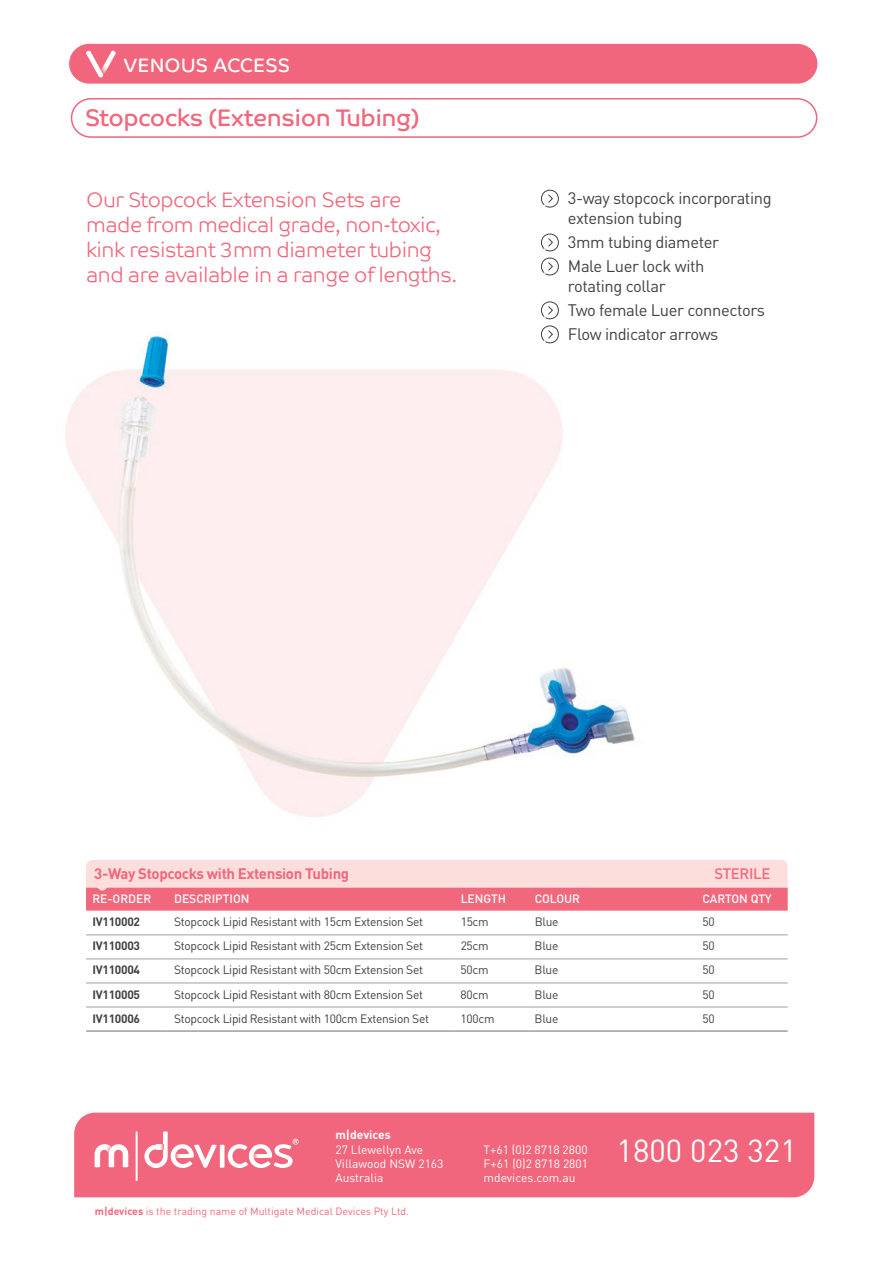
<style>
.page{position:relative;width:893px;height:1263px;background:#fff}
.page>*{position:absolute;margin:0;border:0;box-sizing:border-box;transform-origin:0 0}
.t1{font:31.5px "DIN Pro";color:#fdfefe}
.t2{font:24px "Co Text";letter-spacing:-.025em;color:#f1677c}
.t3{font:300 21px/25.2px "Co Text";letter-spacing:-.025em;color:#f1677c}
.t4{font:19.5px "Co Text";color:#fff}
.t5{font:16.5px/24px "DIN Pro";letter-spacing:-.025em;color:#414042}
.t6{font:700 15px "DIN Pro";letter-spacing:-.025em;color:#f1677c}
.t7{font:500 15px "DIN Pro";letter-spacing:-.025em;color:#f1677c}
.t8{font:12px "DIN Pro";letter-spacing:-.025em;color:#414042}
.t9{font:12px/14.4px "DIN Pro";color:#fffefe}
.t10{font:500 12px "DIN Pro";color:#fff}
.t11{font:700 12px "DIN Pro";letter-spacing:-.025em;color:#414042}
.t12{font:700 12px "DIN Pro";color:#fffefe}
.t13{font:10.5px "DIN Pro";color:#f1667c}
.s1{font-weight:700}
</style>
<div class="page">
<img style="left:65px;top:332px;width:570px;height:485px">
<svg style="left:86px;top:935px;width:702px;height:72px"></svg>
<hr style="left:86px;top:934px;width:82px;height:1px;background:#9d9fa2">
<hr style="left:86px;top:958px;width:82px;height:1px;background:#9d9fa2">
<hr style="left:86px;top:982px;width:82px;height:1px;background:#9d9fa2">
<hr style="left:86px;top:1007px;width:82px;height:1px;background:#9d9fa2">
<hr style="left:168px;top:934px;width:286px;height:1px;background:#9d9fa2">
<hr style="left:454px;top:934px;width:74px;height:1px;background:#9d9fa2">
<hr style="left:528px;top:934px;width:168px;height:1px;background:#9d9fa2">
<hr style="left:696px;top:934px;width:92px;height:1px;background:#9d9fa2">
<hr style="left:168px;top:958px;width:286px;height:1px;background:#9d9fa2">
<hr style="left:454px;top:958px;width:74px;height:1px;background:#9d9fa2">
<hr style="left:528px;top:958px;width:168px;height:1px;background:#9d9fa2">
<hr style="left:696px;top:958px;width:92px;height:1px;background:#9d9fa2">
<hr style="left:168px;top:982px;width:286px;height:1px;background:#9d9fa2">
<hr style="left:454px;top:982px;width:74px;height:1px;background:#9d9fa2">
<hr style="left:528px;top:982px;width:168px;height:1px;background:#9d9fa2">
<hr style="left:696px;top:982px;width:92px;height:1px;background:#9d9fa2">
<hr style="left:168px;top:1007px;width:286px;height:1px;background:#9d9fa2">
<hr style="left:454px;top:1007px;width:74px;height:1px;background:#9d9fa2">
<hr style="left:528px;top:1007px;width:168px;height:1px;background:#9d9fa2">
<hr style="left:696px;top:1007px;width:92px;height:1px;background:#9d9fa2">
<hr style="left:86px;top:1030px;width:82px;height:2px;background:#9d9fa2">
<hr style="left:168px;top:1030px;width:286px;height:2px;background:#9d9fa2">
<hr style="left:454px;top:1030px;width:74px;height:2px;background:#9d9fa2">
<hr style="left:528px;top:1030px;width:168px;height:2px;background:#9d9fa2">
<hr style="left:696px;top:1030px;width:92px;height:2px;background:#9d9fa2">
<svg style="left:86px;top:860px;width:702px;height:51px;background:#f7a8b1"></svg>
<svg style="left:541px;top:189px;width:18px;height:19px"></svg>
<svg style="left:541px;top:233px;width:18px;height:43px"></svg>
<svg style="left:541px;top:301px;width:19px;height:43px"></svg>
<div style="left:70px;top:45px;width:747px;height:38px;background:#f1667c;border-radius:19px"></div>
<div style="left:69px;top:44px;width:748px;height:40px;border:2px solid #f1667c;border-radius:19px"></div>
<div style="left:74px;top:1112px;width:740px;height:85px;background:#f1667c"></div>
<svg style="left:95px;top:1144px;width:33px;height:23px"></svg>
<svg style="left:136px;top:1131px;width:2px;height:50px"></svg>
<svg style="left:144px;top:1131px;width:155px;height:37px"></svg>
<div style="left:71px;top:98px;width:746px;height:40px;border:2px solid #f1667c;border-radius:19px"></div>
<svg style="left:86px;top:51px;width:30px;height:26px"></svg>
<h3 class="t4" style="left:124px;top:54px;width:168px">VENOUS ACCESS</h3>
<h2 class="t2" style="left:85px;top:104px;width:336px">Stopcocks (Extension Tubing)</h2>
<h3 class="t3" style="left:86px;top:187px;width:373px">Our Stopcock Extension Sets are made from medical grade, non-toxic, kink resistant 3mm diameter tubing and are available in a range of lengths.</h3>
<h3 class="t5" style="left:568px;top:187px;width:205px;line-height:19.8px">3-way stopcock incorporating extension tubing</h3>
<h3 class="t5" style="left:568px;top:229px;width:153px">3mm tubing diameter<br>Male Luer lock with</h3>
<h3 class="t5" style="left:568px;top:273px;width:198px">rotating collar<br>Two female Luer connectors<br>Flow indicator arrows</h3>
<p class="t6" style="left:94px;top:861px;width:256px">3-Way Stopcocks with Extension Tubing</p>
<p class="t7" style="left:715px;top:862px;width:57px">STERILE</p>
<p class="t10" style="left:92px;top:890px;width:60px">RE-ORDER</p>
<p class="t10" style="left:174px;top:890px;width:77px">DESCRIPTION</p>
<p class="t10" style="left:461px;top:890px;width:47px">LENGTH</p>
<p class="t10" style="left:535px;top:890px;width:47px">COLOUR</p>
<p class="t10" style="left:702px;top:890px;width:71px">CARTON QTY</p>
<p class="t11" style="left:92px;top:913px;width:49px">IV110002</p>
<p class="t8" style="left:174px;top:913px;width:251px">Stopcock Lipid Resistant with 15cm Extension Set</p>
<p class="t8" style="left:461px;top:913px;width:30px">15cm</p>
<p class="t8" style="left:535px;top:913px;width:25px">Blue</p>
<p class="t8" style="left:702px;top:913px;width:14px">50</p>
<p class="t11" style="left:92px;top:937px;width:49px">IV110003</p>
<p class="t8" style="left:174px;top:937px;width:251px">Stopcock Lipid Resistant with 25cm Extension Set</p>
<p class="t8" style="left:461px;top:937px;width:30px">25cm</p>
<p class="t8" style="left:535px;top:937px;width:25px">Blue</p>
<p class="t8" style="left:702px;top:937px;width:14px">50</p>
<p class="t11" style="left:92px;top:961px;width:49px">IV110004</p>
<p class="t8" style="left:174px;top:961px;width:251px">Stopcock Lipid Resistant with 50cm Extension Set</p>
<p class="t8" style="left:461px;top:961px;width:30px">50cm</p>
<p class="t8" style="left:535px;top:961px;width:25px">Blue</p>
<p class="t8" style="left:702px;top:961px;width:14px">50</p>
<p class="t11" style="left:92px;top:985px;width:49px">IV110005</p>
<p class="t8" style="left:174px;top:985px;width:251px">Stopcock Lipid Resistant with 80cm Extension Set</p>
<p class="t8" style="left:461px;top:985px;width:30px">80cm</p>
<p class="t8" style="left:535px;top:985px;width:25px">Blue</p>
<p class="t8" style="left:702px;top:985px;width:14px">50</p>
<p class="t11" style="left:92px;top:1009px;width:49px">IV110006</p>
<p class="t8" style="left:174px;top:1009px;width:257px">Stopcock Lipid Resistant with 100cm Extension Set</p>
<p class="t8" style="left:461px;top:1009px;width:36px">100cm</p>
<p class="t8" style="left:535px;top:1009px;width:25px">Blue</p>
<p class="t8" style="left:702px;top:1009px;width:14px">50</p>
<p class="t12" style="left:335px;top:1125px;width:57px">m|devices</p>
<p class="t9" style="left:335px;top:1141px;width:110px">27 Llewellyn Ave<br>Villawood NSW 2163<br>Australia</p>
<p class="t9" style="left:484px;top:1141px;width:106px;text-align:justify">T+61 (0)2 8718 2800<br>F+61 (0)2 8718 2801 mdevices.com.au</p>
<h1 class="t1" style="left:617px;top:1127px;width:182px">1800 023 321</h1>
<p class="t13" style="left:95px;top:1203px;width:316px"><span class="s1">m|devices</span> is the trading name of Multigate Medical Devices Pty Ltd.</p>
</div>
